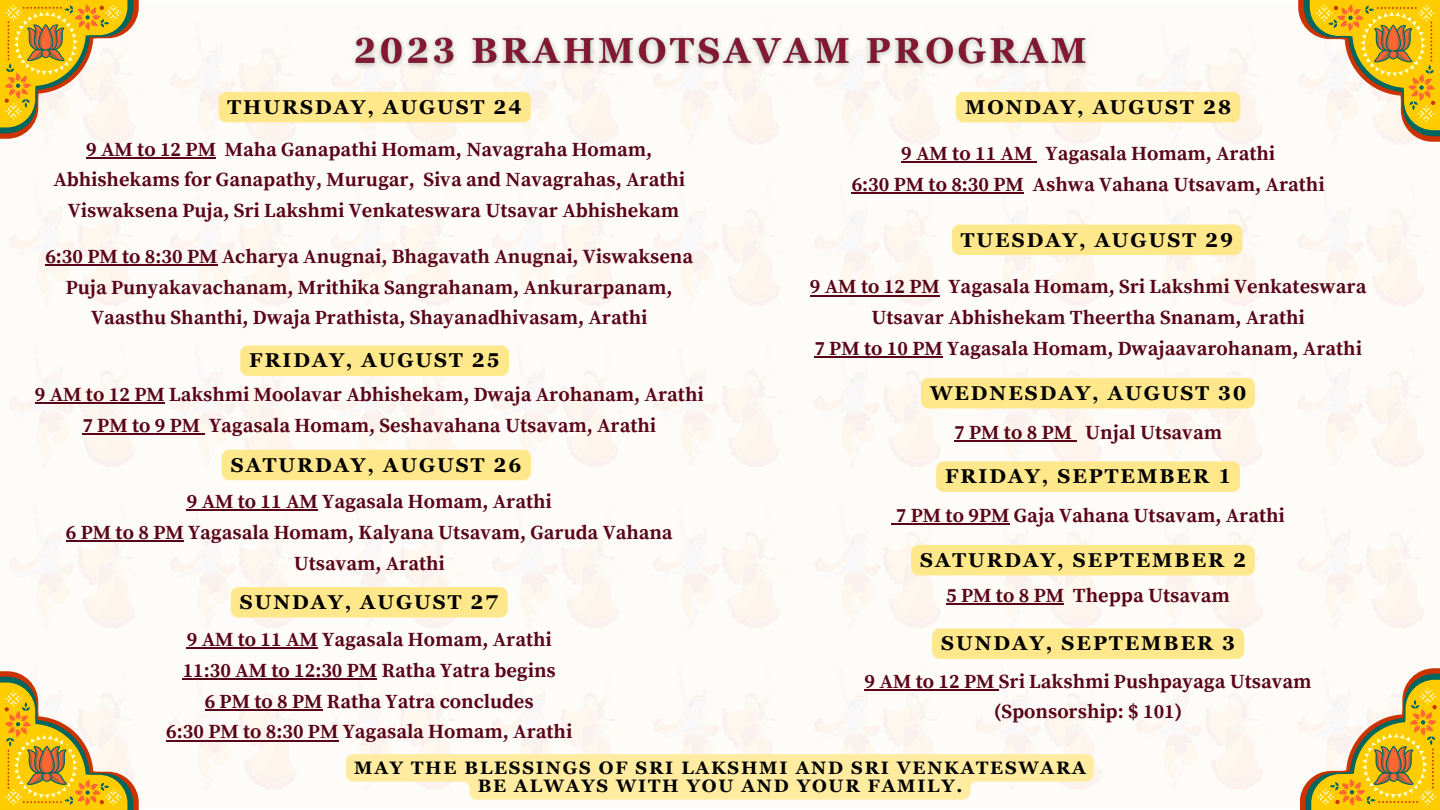
<style>
.page{position:relative;width:1440px;height:810px;background:#fff}
.page>*{position:absolute;margin:0;border:0;box-sizing:border-box;transform-origin:0 0}
.t1{font:700 20px/30.8px "Source Serif Pro";color:#590418;text-align:center}
.t2{font:700 20px "Georgia Pro";letter-spacing:.1em;color:#000}
.t3{font:700 18px/18px "Georgia Pro";letter-spacing:.1em;color:#000;text-align:center}
</style>
<div class="page">
<img style="left:9px;top:3px;width:1431px;height:787px">
<svg style="left:0;top:671px;width:139px;height:139px"></svg>
<svg style="left:0;top:0;width:139px;height:139px"></svg>
<svg style="left:1299px;top:0;width:141px;height:142px"></svg>
<img style="left:344px;top:23px;width:755px;height:58px">
<hr style="left:86px;top:157px;width:130px;height:2px;background:#590418">
<hr style="left:45px;top:264px;width:172px;height:2px;background:#590418">
<hr style="left:35px;top:402px;width:130px;height:2px;background:#590418">
<hr style="left:82px;top:433px;width:118px;height:2px;background:#590418">
<hr style="left:187px;top:510px;width:131px;height:1px;background:#590418">
<hr style="left:66px;top:540px;width:118px;height:2px;background:#590418">
<hr style="left:187px;top:648px;width:131px;height:1px;background:#590418">
<hr style="left:183px;top:678px;width:194px;height:2px;background:#590418">
<hr style="left:205px;top:709px;width:118px;height:2px;background:#590418">
<hr style="left:166px;top:740px;width:172px;height:1px;background:#590418">
<svg style="left:1300px;top:669px;width:140px;height:141px"></svg>
<div style="left:219px;top:92px;width:312px;height:30px;background:#ffe88c"></div>
<svg style="left:240px;top:345px;width:269px;height:31px;background:#fee88e"></svg>
<div style="left:222px;top:450px;width:309px;height:30px;background:#ffe88c"></div>
<hr style="left:901px;top:161px;width:131px;height:2px;background:#590418">
<hr style="left:852px;top:192px;width:172px;height:2px;background:#590418">
<hr style="left:810px;top:295px;width:130px;height:2px;background:#590418">
<hr style="left:814px;top:356px;width:129px;height:2px;background:#590418">
<hr style="left:954px;top:440px;width:118px;height:2px;background:#590418">
<hr style="left:896px;top:523px;width:113px;height:2px;background:#590418">
<hr style="left:946px;top:603px;width:118px;height:2px;background:#590418">
<hr style="left:865px;top:689px;width:134px;height:2px;background:#590418">
<div style="left:231px;top:587px;width:277px;height:31px;background:#ffe88c"></div>
<div style="left:956px;top:92px;width:284px;height:30px;background:#ffe88c"></div>
<div style="left:952px;top:225px;width:290px;height:30px;background:#ffe88c"></div>
<div style="left:921px;top:378px;width:334px;height:30px;background:#ffe88c"></div>
<div style="left:911px;top:545px;width:344px;height:30px;background:#ffe88c"></div>
<div style="left:932px;top:628px;width:312px;height:31px;background:#ffe88c"></div>
<svg style="left:346px;top:754px;width:748px;height:46px;background:#feeead"></svg>
<div style="left:936px;top:461px;width:304px;height:31px;background:#ffe88c"></div>
<p class="t2" style="left:228px;top:96px;width:295px">THURSDAY, AUGUST 24</p>
<p class="t1" style="left:53px;top:134px;width:633px">9 AM to 12 PM Maha Ganapathi Homam, Navagraha Homam,<br>Abhishekams for Ganapathy, Murugar, Siva and Navagrahas, Arathi</p>
<p class="t1" style="left:68px;top:196px;width:613px">Viswaksena Puja, Sri Lakshmi Venkateswara Utsavar Abhishekam</p>
<p class="t1" style="left:45px;top:242px;width:649px">6:30 PM to 8:30 PM Acharya Anugnai, Bhagavath Anugnai, Viswaksena<br>Puja Punyakavachanam, Mrithika Sangrahanam, Ankurarpanam,<br>Vaasthu Shanthi, Dwaja Prathista, Shayanadhivasam, Arathi</p>
<p class="t2" style="left:249px;top:349px;width:252px">FRIDAY, AUGUST 25</p>
<p class="t1" style="left:35px;top:380px;width:670px">9 AM to 12 PM Lakshmi Moolavar Abhishekam, Dwaja Arohanam, Arathi</p>
<p class="t1" style="left:82px;top:410px;width:575px">7 PM to 9 PM Yagasala Homam, Seshavahana Utsavam, Arathi</p>
<p class="t2" style="left:231px;top:453px;width:292px">SATURDAY, AUGUST 26</p>
<p class="t1" style="left:187px;top:487px;width:367px">9 AM to 11 AM Yagasala Homam, Arathi</p>
<p class="t1" style="left:66px;top:518px;width:608px">6 PM to 8 PM Yagasala Homam, Kalyana Utsavam, Garuda Vahana<br>Utsavam, Arathi</p>
<p class="t2" style="left:240px;top:591px;width:260px">SUNDAY, AUGUST 27</p>
<p class="t1" style="left:187px;top:625px;width:367px">9 AM to 11 AM Yagasala Homam, Arathi</p>
<p class="t1" style="left:183px;top:656px;width:375px">11:30 AM to 12:30 PM Ratha Yatra begins</p>
<p class="t1" style="left:205px;top:686px;width:331px">6 PM to 8 PM Ratha Yatra concludes</p>
<p class="t1" style="left:166px;top:717px;width:407px">6:30 PM to 8:30 PM Yagasala Homam, Arathi</p>
<p class="t2" style="left:965px;top:96px;width:268px">MONDAY, AUGUST 28</p>
<p class="t1" style="left:901px;top:139px;width:375px">9 AM to 11 AM Yagasala Homam, Arathi</p>
<p class="t1" style="left:852px;top:170px;width:474px">6:30 PM to 8:30 PM Ashwa Vahana Utsavam, Arathi</p>
<p class="t2" style="left:961px;top:228px;width:274px">TUESDAY, AUGUST 29</p>
<p class="t1" style="left:810px;top:272px;width:558px">9 AM to 12 PM Yagasala Homam, Sri Lakshmi Venkateswara<br>Utsavar Abhishekam Theertha Snanam, Arathi</p>
<p class="t1" style="left:814px;top:334px;width:549px">7 PM to 10 PM Yagasala Homam, Dwajaavarohanam, Arathi</p>
<p class="t2" style="left:930px;top:382px;width:318px">WEDNESDAY, AUGUST 30</p>
<p class="t1" style="left:954px;top:418px;width:269px">7 PM to 8 PM Unjal Utsavam</p>
<p class="t2" style="left:945px;top:465px;width:287px">FRIDAY, SEPTEMBER 1</p>
<p class="t1" style="left:896px;top:501px;width:390px">7 PM to 9PM Gaja Vahana Utsavam, Arathi</p>
<p class="t2" style="left:920px;top:549px;width:327px">SATURDAY, SEPTEMBER 2</p>
<p class="t1" style="left:946px;top:580px;width:285px">5 PM to 8 PM Theppa Utsavam</p>
<p class="t2" style="left:941px;top:632px;width:295px">SUNDAY, SEPTEMBER 3</p>
<p class="t1" style="left:865px;top:666px;width:448px">9 AM to 12 PM Sri Lakshmi Pushpayaga Utsavam (Sponsorship: $ 101)</p>
<p class="t3" style="left:354px;top:758px;width:733px">MAY THE BLESSINGS OF SRI LAKSHMI AND SRI VENKATESWARA<br>BE ALWAYS WITH YOU AND YOUR FAMILY.</p>
</div>
